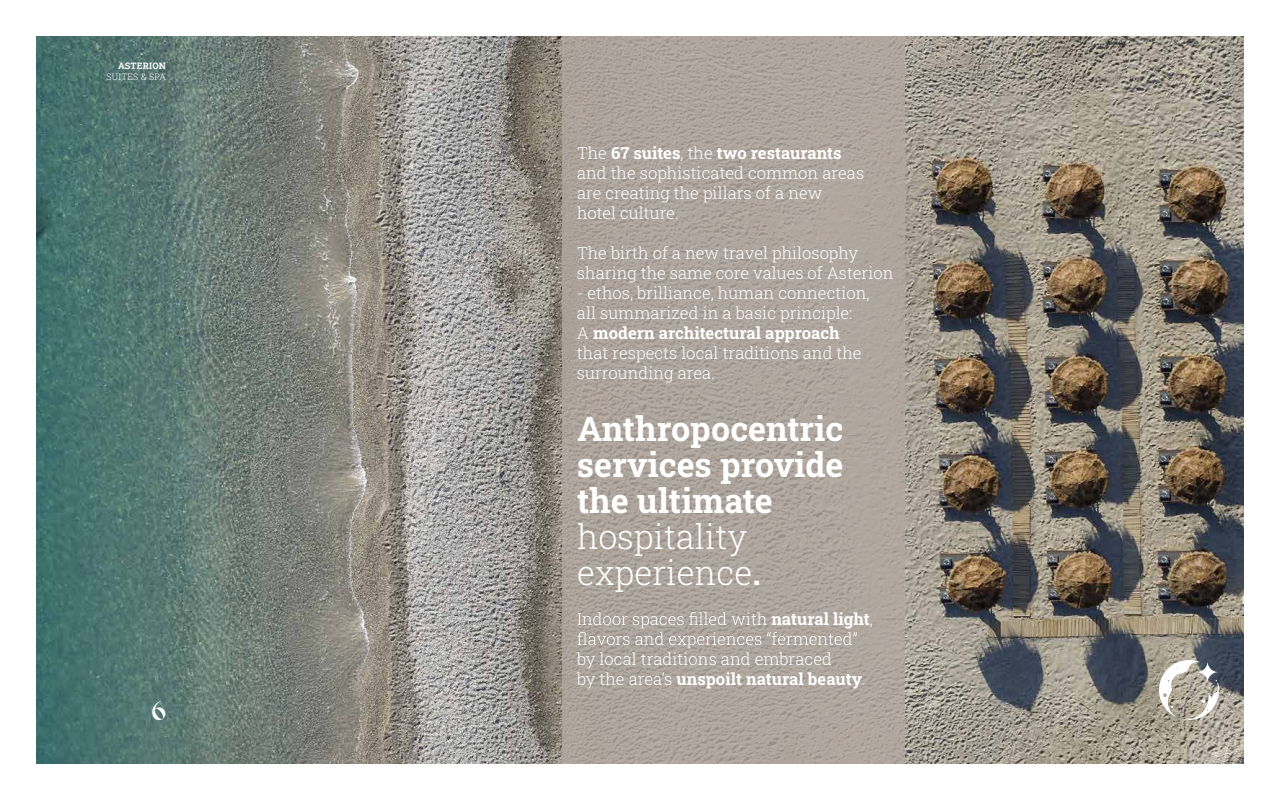
<style>
.page{position:relative;width:1280px;height:800px;background:#fff}
.page>*{position:absolute;margin:0;border:0;box-sizing:border-box;transform-origin:0 0}
.t1{font:700 34px/36px "Roboto Slab";color:#fff;text-align:justify}
.t2{font:300 34px/36px "Roboto Slab";color:#fff}
.t3{font:700 27px "Voyage";color:#fff}
.t4{font:300 16.6px/20px "Roboto Slab";color:#fff}
.t5{font:700 16.6px "Roboto Slab";color:#fff}
.t6{font:300 9px "Roboto Slab";letter-spacing:.02em;color:#fff}
.t7{font:700 9px "Roboto Slab";letter-spacing:.02em;color:#fff}
.s1{font-weight:700}
.s2{font-weight:300}
</style>
<div class="page">
<img style="left:36px;top:36px;width:1208px;height:728px">
<div style="left:562px;top:36px;width:343px;height:728px;background:#b2a8a1"></div>
<svg style="left:578px;top:612px;width:279px;height:36px"></svg>
<svg style="left:1158px;top:660px;width:62px;height:61px"></svg>
<p class="t7" style="left:118px;top:60px;width:49px">ASTERION</p>
<p class="t6" style="left:107px;top:71px;width:61px">SUITES &amp; SPA</p>
<h2 class="t3" style="left:152px;top:694px;width:16px">6</h2>
<p class="t4" style="left:577px;top:143px;width:289px">The <span class="s1">67 suites</span>, the <span class="s1">two restaurants </span>and the sophisticated common areas are creating the pillars of a new hotel culture.</p>
<p class="t4" style="left:577px;top:243px;width:318px">The birth of a new travel philosophy sharing the same core values of Asterion</p>
<p class="t4" style="left:577px;top:283px;width:294px">- ethos, brilliance, human connection, all summarized in a basic principle:<br>A <span class="s1">modern architectural approach </span>that respects local traditions and the surrounding area.</p>
<h1 class="t1" style="left:577px;top:410px;width:268px">Anthropocentric services provide the ultimate</h1>
<h1 class="t2" style="left:577px;top:518px;width:185px">hospitality experience<span class="s1">.</span></h1>
<p class="t5" style="left:771px;top:608px;width:103px">natural light<span class="s2">,</span></p>
<p class="t4" style="left:577px;top:648px;width:291px">by local traditions and embraced<br>by the area’s <span class="s1">unspoilt natural beauty</span>.</p>
</div>
